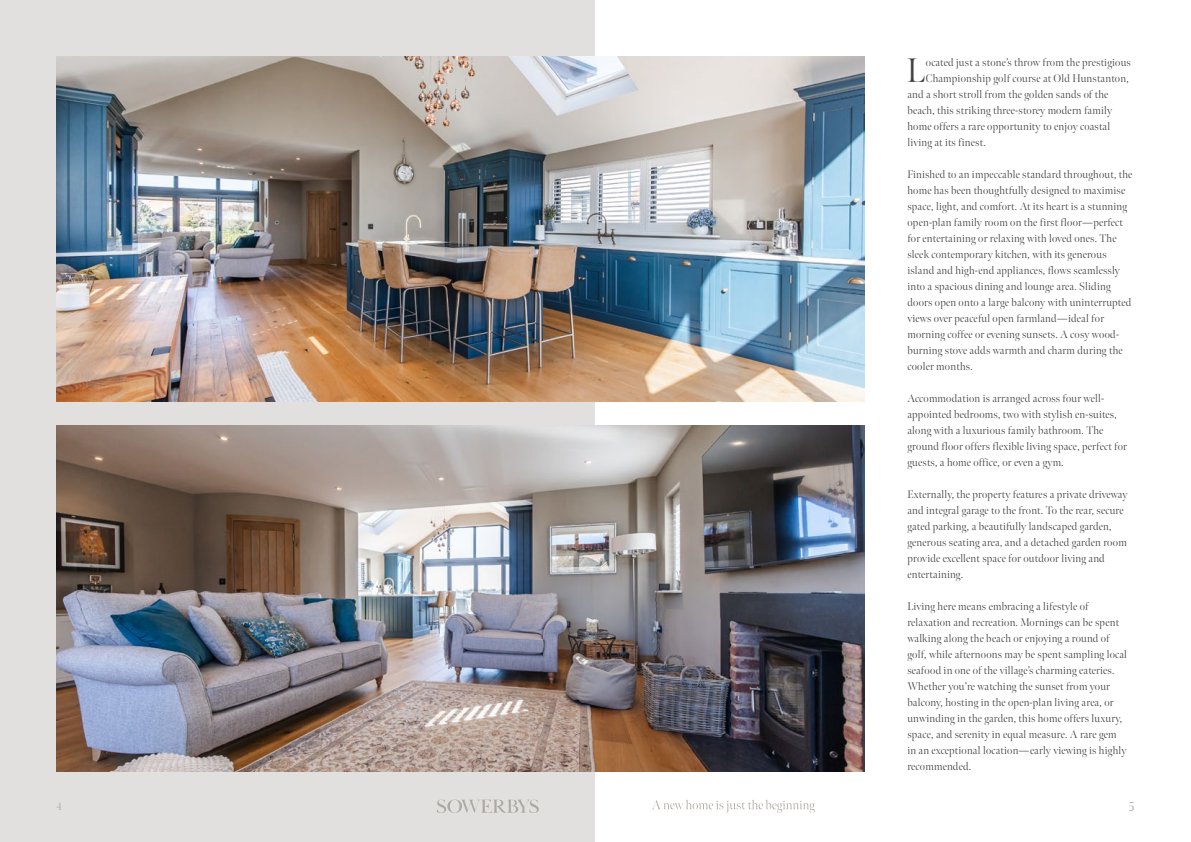
<style>
.page{position:relative;width:1191px;height:842px;background:#fff}
.page>*{position:absolute;margin:0;border:0;box-sizing:border-box;transform-origin:0 0}
.t1{font:300 34px "Meno Banner";color:#434141}
.t2{font:300 13px "Meno Banner";color:#ada8a0}
.t3{font:300 11px/16px "Meno Banner";letter-spacing:.02em;color:#434141}
.t4{font:300 11px "Meno Banner";color:#ada8a0}
</style>
<div class="page">
<div style="left:0;top:0;width:595px;height:842px;background:#e2e0df"></div>
<svg style="left:437px;top:799px;width:102px;height:14px"></svg>
<svg style="left:652px;top:800px;width:162px;height:13px"></svg>
<img style="left:57px;top:57px;width:808px;height:345px">
<img style="left:57px;top:426px;width:808px;height:345px">
<h1 class="t1" style="left:906px;top:50px;width:20px">L</h1>
<p class="t3" style="left:925px;top:54px;width:207px">ocated just a stone’s throw from the prestigious</p>
<p class="t3" style="left:925px;top:70px;width:204px">Championship golf course at Old Hunstanton,</p>
<p class="t3" style="left:907px;top:86px;width:202px">and a short stroll from the golden sands of the</p>
<p class="t3" style="left:907px;top:102px;width:206px">beach, this striking three-storey modern family</p>
<p class="t3" style="left:907px;top:118px;width:204px">home offers a rare opportunity to enjoy coastal</p>
<p class="t3" style="left:907px;top:134px;width:80px">living at its finest.</p>
<p class="t3" style="left:907px;top:166px;width:226px">Finished to an impeccable standard throughout, the home has been thoughtfully designed to maximise space, light, and comfort. At its heart is a stunning open-plan family room on the first floor—perfect for entertaining or relaxing with loved ones. The sleek contemporary kitchen, with its generous island and high-end appliances, flows seamlessly into a spacious dining and lounge area. Sliding doors open onto a large balcony with uninterrupted views over peaceful open farmland—ideal for morning coffee or evening sunsets. A cosy wood&shy;burning stove adds warmth and charm during the cooler months.</p>
<p class="t3" style="left:907px;top:391px;width:221px">Accommodation is arranged across four well&shy;appointed bedrooms, two with stylish en-suites, along with a luxurious family bathroom. The ground floor offers flexible living space, perfect for guests, a home office, or even a gym.</p>
<p class="t3" style="left:907px;top:487px;width:222px">Externally, the property features a private driveway and integral garage to the front. To the rear, secure gated parking, a beautifully landscaped garden, generous seating area, and a detached garden room provide excellent space for outdoor living and entertaining.</p>
<p class="t3" style="left:907px;top:599px;width:221px">Living here means embracing a lifestyle of relaxation and recreation. Mornings can be spent walking along the beach or enjoying a round of golf, while afternoons may be spent sampling local seafood in one of the village’s charming eateries.<br>Whether you’re watching the sunset from your balcony, hosting in the open-plan living area, or unwinding in the garden, this home offers luxury, space, and serenity in equal measure. A rare gem in an exceptional location—early viewing is highly recommended.</p>
<p class="t4" style="left:57px;top:799px;width:7px">4</p>
<p class="t2" style="left:1128px;top:798px;width:7px">5</p>
</div>
